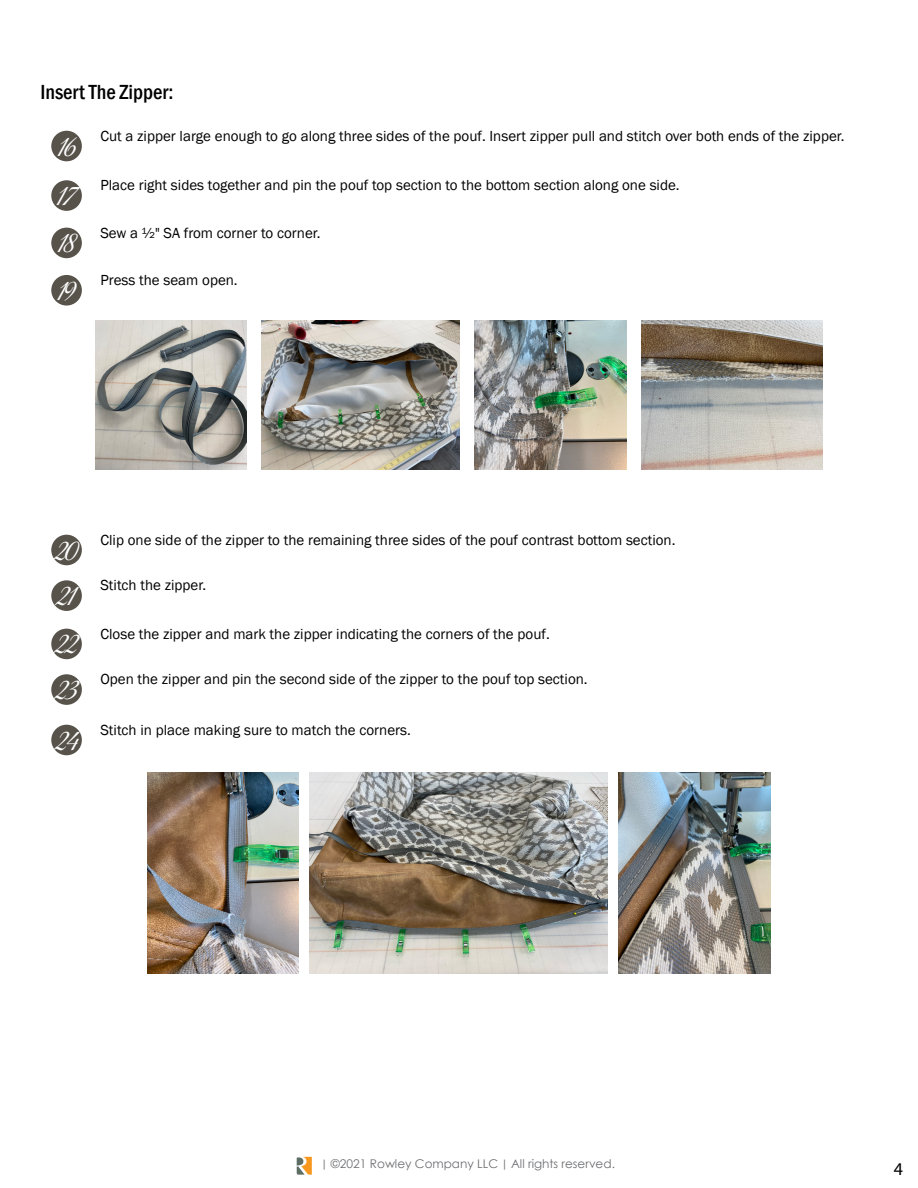
<style>
.page{position:relative;width:918px;height:1188px;background:#fff}
.page>*{position:absolute;margin:0;border:0;box-sizing:border-box;transform-origin:0 0}
.t1{font:31.95px "Great Vibes";letter-spacing:-.15em;color:#fff}
.t2{font:500 condensed 21px "Franklin Gothic";color:#000}
.t3{font:18px "Myriad Pro";color:#000}
.t4{font:15px "Franklin Gothic";color:#000}
.t5{font:12px "Century Gothic";color:#6d6e71}
.s1{font-family:"Tw Cen"}
</style>
<div class="page">
<svg style="left:297px;top:1157px;width:15px;height:18px"></svg>
<img style="left:95px;top:321px;width:152px;height:149px">
<img style="left:262px;top:321px;width:198px;height:148px">
<img style="left:475px;top:321px;width:151px;height:149px">
<img style="left:641px;top:320px;width:182px;height:149px">
<div style="left:51px;top:131px;width:31px;height:30px;background:#57534b;border-radius:50%"></div>
<div style="left:51px;top:180px;width:31px;height:31px;background:#57534b;border-radius:50%"></div>
<div style="left:51px;top:228px;width:31px;height:30px;background:#57534b;border-radius:50%"></div>
<div style="left:51px;top:275px;width:31px;height:31px;background:#57534b;border-radius:50%"></div>
<img style="left:147px;top:773px;width:152px;height:200px">
<img style="left:309px;top:773px;width:299px;height:200px">
<img style="left:618px;top:773px;width:153px;height:200px">
<div style="left:51px;top:535px;width:31px;height:30px;background:#57534b;border-radius:50%"></div>
<div style="left:51px;top:629px;width:31px;height:30px;background:#57534b;border-radius:50%"></div>
<div style="left:51px;top:580px;width:31px;height:31px;background:#57534b;border-radius:50%"></div>
<div style="left:51px;top:674px;width:31px;height:31px;background:#57534b;border-radius:50%"></div>
<div style="left:51px;top:725px;width:31px;height:30px;background:#57534b;border-radius:50%"></div>
<h2 class="t2" style="left:40px;top:78px;width:135px">Insert The Zipper:</h2>
<h1 class="t1" style="left:56px;top:128px;width:22px">16</h1>
<p class="t4" style="left:100px;top:126px;width:746px">Cut a zipper large enough to go along three sides of the pouf. Insert zipper pull and stitch over both ends of the zipper.</p>
<h1 class="t1" style="left:55px;top:178px;width:24px">17</h1>
<p class="t4" style="left:100px;top:176px;width:581px">Place right sides together and pin the pouf top section to the bottom section along one side.</p>
<h1 class="t1" style="left:56px;top:225px;width:22px">18</h1>
<h1 class="t1" style="left:56px;top:273px;width:23px">19</h1>
<p class="t4" style="left:100px;top:223px;width:222px">Sew a ½" SA from corner to corner.</p>
<p class="t4" style="left:100px;top:271px;width:139px">Press the seam open.</p>
<h1 class="t1" style="left:53px;top:532px;width:28px">20</h1>
<h1 class="t1" style="left:55px;top:578px;width:24px">21</h1>
<h1 class="t1" style="left:53px;top:626px;width:28px">22</h1>
<h1 class="t1" style="left:54px;top:672px;width:27px">23</h1>
<h1 class="t1" style="left:53px;top:722px;width:27px">24</h1>
<p class="t4" style="left:100px;top:530px;width:577px">Clip one side of the zipper to the remaining three sides of the pouf contrast bottom section.</p>
<p class="t4" style="left:100px;top:576px;width:107px">Stitch the zipper.</p>
<p class="t4" style="left:100px;top:624px;width:451px">Close the zipper and mark the zipper indicating the corners of the pouf.</p>
<p class="t4" style="left:100px;top:670px;width:489px">Open the zipper and pin the second side of the zipper to the pouf top section.</p>
<p class="t4" style="left:100px;top:720px;width:312px">Stitch in place making sure to match the corners.</p>
<p class="t5" style="left:321px;top:1155px;width:295px"><span class="s1">|</span> ©2021 Rowley Company LLC <span class="s1">|</span> All rights reserved.</p>
<p class="t3" style="left:894px;top:1158px;width:11px">4</p>
</div>
